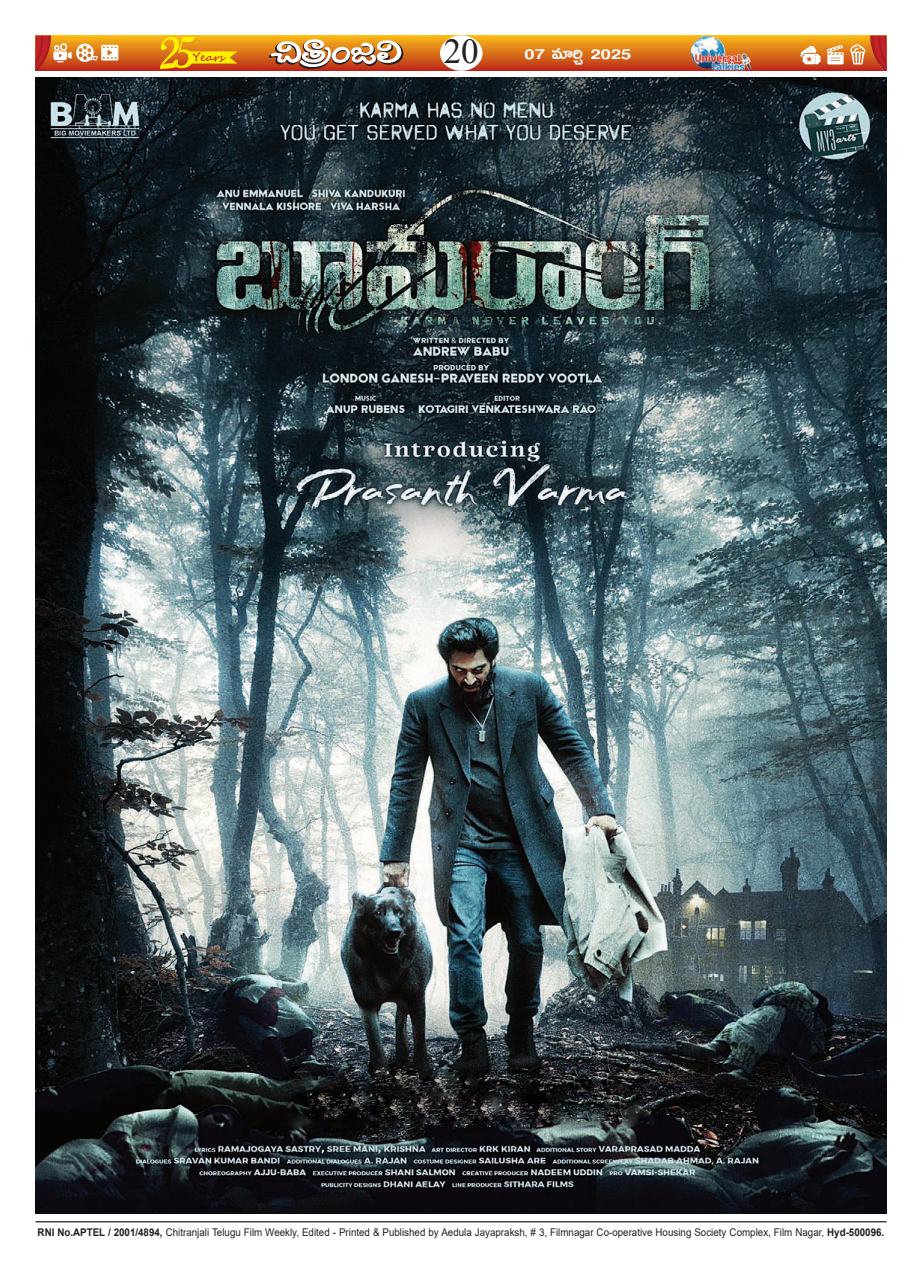
<style>
.page{position:relative;width:922px;height:1275px;background:#fff}
.page>*{position:absolute;margin:0;border:0;box-sizing:border-box;transform-origin:0 0}
.t1{font:35px "Times New Roman";color:#231f20}
.t2{font:700 25px "Pallavi";color:#fff}
.t3{font:10.62px "Arial";color:#231f20;scale:.92 1}
.t4{font:10.5px "Segoe Script";color:#bb1018;scale:1.09 1}
.s1{font-weight:700}
</style>
<div class="page">
<hr style="left:35px;top:1221px;width:851px;height:1px;background:#231f20">
<img style="left:35px;top:78px;width:851px;height:1136px">
<div style="left:35px;top:35px;width:851px;height:36px;background:linear-gradient(to bottom,#f9bc17,#be2c1b)"></div>
<img style="left:267px;top:38px;width:137px;height:31px">
<img style="left:270px;top:38px;width:132px;height:30px">
<img style="left:53px;top:42px;width:69px;height:22px">
<img style="left:797px;top:42px;width:72px;height:24px">
<img style="left:35px;top:35px;width:16px;height:36px">
<img style="left:870px;top:35px;width:16px;height:36px">
<div style="left:440px;top:35px;width:42px;height:36px;background:#fff;border-radius:50%"></div>
<img style="left:690px;top:36px;width:61px;height:35px">
<svg style="left:160px;top:37px;width:77px;height:32px"></svg>
<p class="t4" style="left:192px;top:50px;width:31px">Years</p>
<h1 class="t1" style="left:443px;top:32px;width:36px">20</h1>
<h2 class="t2" style="left:524px;top:42px;width:108px">07 e÷]Ã 2025</h2>
<p class="t3" style="left:38px;top:1226px;width:921px"><span class="s1">RNI No.APTEL / 2001/4894,</span> Chitranjali Telugu Film Weekly, Edited - Printed &amp; Published by Aedula Jayapraksh, # 3, Filmnagar Co-operative Housing Society Complex, Film Nagar, <span class="s1">Hyd-500096.</span></p>
</div>
